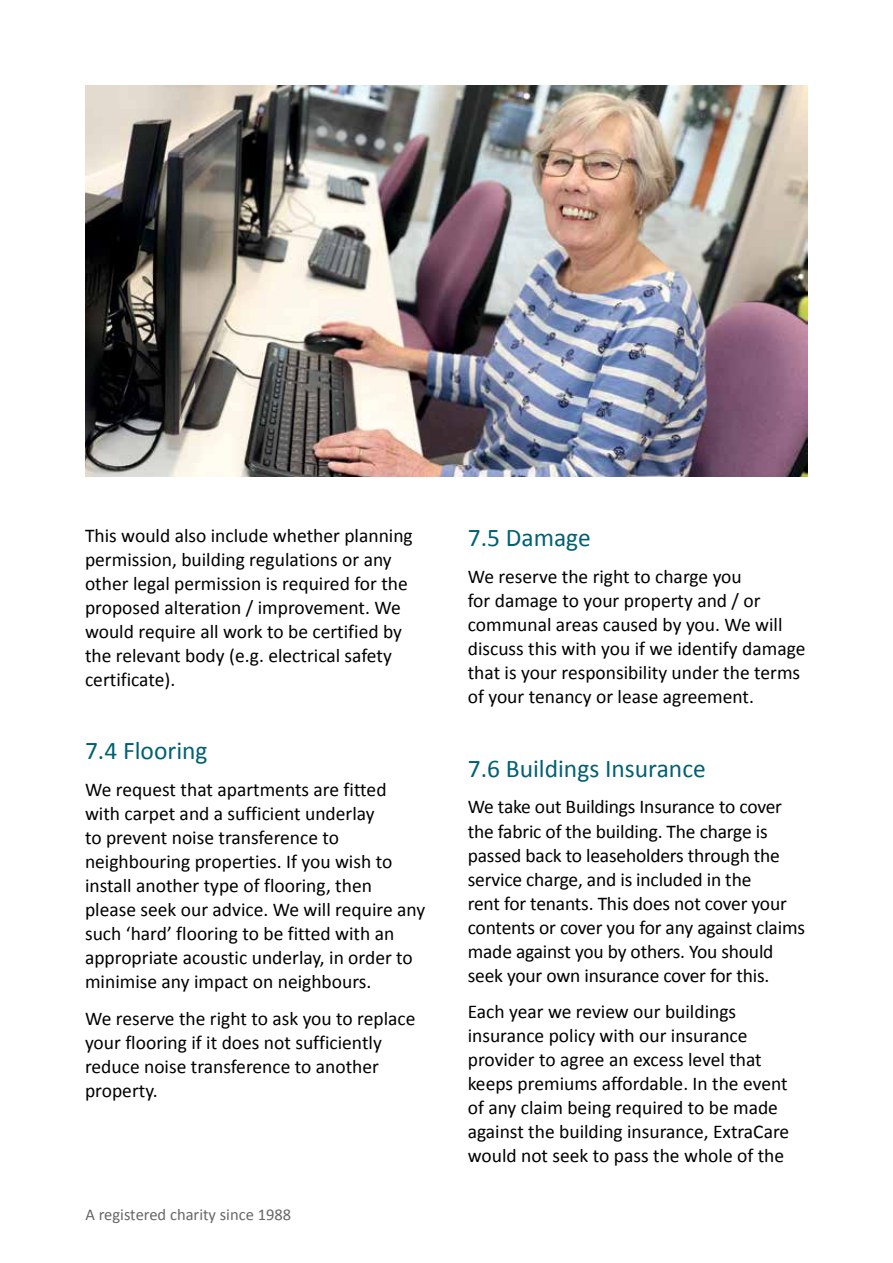
<style>
.page{position:relative;width:893px;height:1263px;background:#fff}
.page>*{position:absolute;margin:0;border:0;box-sizing:border-box;transform-origin:0 0}
.t1{font:25.5px "Calibri";color:#006072}
.t2{font:19.5px/24px "Calibri";color:#000}
.t3{font:16.5px "Calibri";color:#666}
</style>
<div class="page">
<img style="left:85px;top:85px;width:723px;height:391px">
<p class="t2" style="left:85px;top:523px;width:329px">This would also include whether planning permission, building regulations or any other legal permission is required for the proposed alteration / improvement. We would require all work to be certified by the relevant body (e.g. electrical safety certificate).</p>
<h1 class="t1" style="left:85px;top:735px;width:124px">7.4 Flooring</h1>
<p class="t2" style="left:85px;top:778px;width:342px">We request that apartments are fitted with carpet and a sufficient underlay<br>to prevent noise transference to neighbouring properties. If you wish to install another type of flooring, then please seek our advice. We will require any such ‘hard’ flooring to be fitted with an appropriate acoustic underlay, in order to minimise any impact on neighbours.</p>
<p class="t2" style="left:85px;top:1007px;width:332px">We reserve the right to ask you to replace your flooring if it does not sufficiently reduce noise transference to another property.</p>
<p class="t3" style="left:85px;top:1204px;width:207px">A registered charity since 1988</p>
<h1 class="t1" style="left:468px;top:522px;width:125px">7.5 Damage</h1>
<p class="t2" style="left:468px;top:565px;width:339px">We reserve the right to charge you<br>for damage to your property and / or communal areas caused by you. We will discuss this with you if we identify damage that is your responsibility under the terms of your tenancy or lease agreement.</p>
<h1 class="t1" style="left:468px;top:752px;width:240px">7.6 Buildings Insurance</h1>
<p class="t2" style="left:468px;top:795px;width:339px">We take out Buildings Insurance to cover the fabric of the building. The charge is passed back to leaseholders through the service charge, and is included in the<br>rent for tenants. This does not cover your contents or cover you for any against claims made against you by others. You should seek your own insurance cover for this.</p>
<p class="t2" style="left:468px;top:1000px;width:323px">Each year we review our buildings insurance policy with our insurance provider to agree an excess level that keeps premiums affordable. In the event of any claim being required to be made against the building insurance, ExtraCare would not seek to pass the whole of the</p>
</div>
